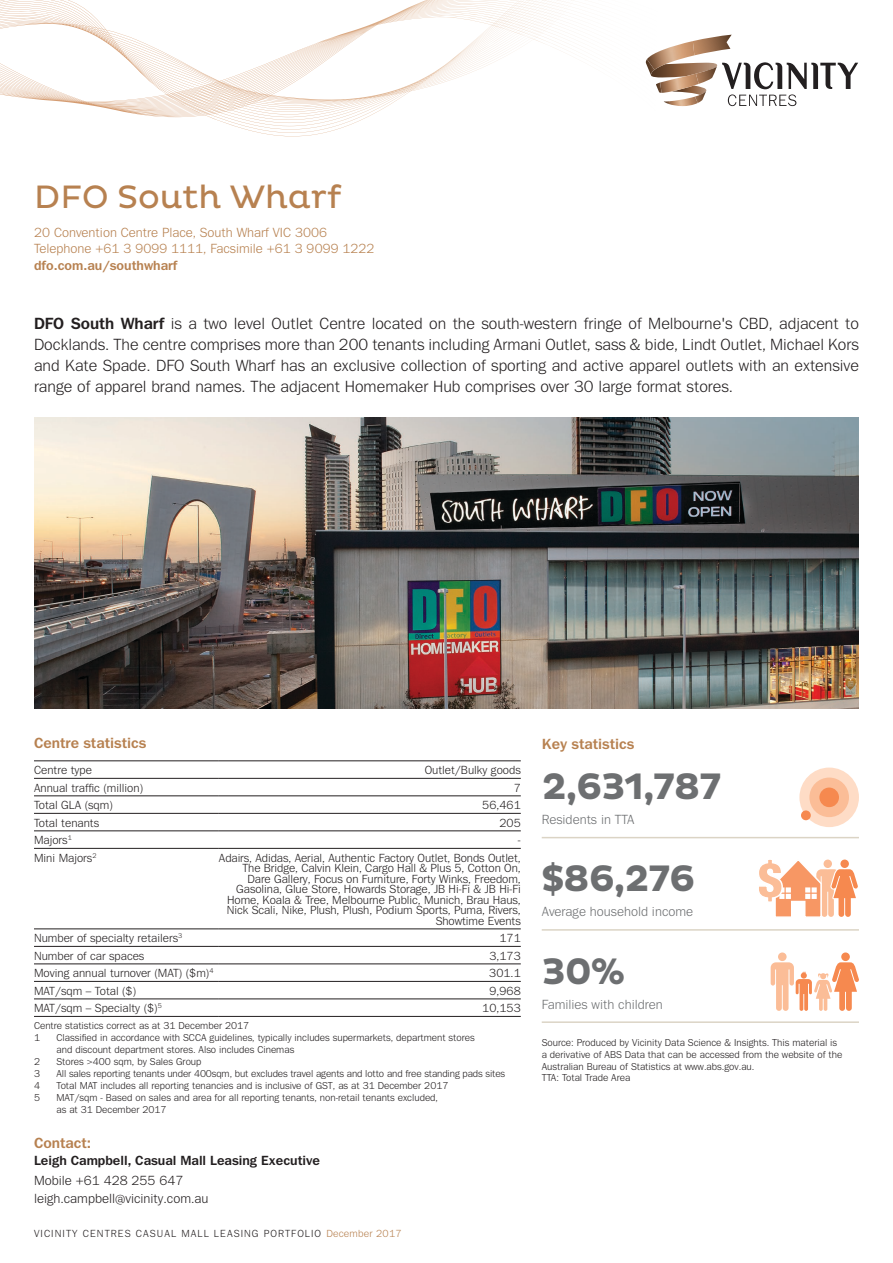
<style>
.page{position:relative;width:893px;height:1263px;background:#fff}
.page>*{position:absolute;margin:0;border:0;box-sizing:border-box;transform-origin:0 0}
.t1{font:700 37.5px "Pluto";letter-spacing:-.03em;color:#6d6f71}
.t2{font:33px "Pluto";color:#b78150}
.t3{font:16.5px/21px "Tee Franklin";color:#231f20;text-align:justify}
.t4{font:700 15px "Tee Franklin";color:#b78150}
.t5{font:13.5px/16.5px "Tee Franklin";color:#b78150}
.t6{font:13.5px "Tee Franklin";color:#6d6f71}
.t7{font:13.5px/18px "Tee Franklin";color:#231f20}
.t8{font:700 13.5px "Tee Franklin";color:#231f20}
.t9{font:700 13.5px "Tee Franklin";color:#b78150}
.t10{font:12px/10.5px "Tee Franklin";letter-spacing:-.005em;color:#231f20;text-align:right}
.t11{font:10.5px "Tee Franklin";letter-spacing:.1em;color:#231f20}
.t12{font:10.2px/11.7px "Tee Franklin";color:#231f20}
.s1{font-weight:700}
.s2{color:#b78150}
</style>
<div class="page">
<svg style="left:468px;top:0;width:104px;height:74px"></svg>
<svg style="left:0;top:0;width:468px;height:102px"></svg>
<svg style="left:646px;top:35px;width:212px;height:72px"></svg>
<img style="left:34px;top:418px;width:825px;height:290px">
<hr style="left:542px;top:837px;width:317px;height:1px;background:#dbd4c5">
<hr style="left:542px;top:929px;width:317px;height:2px;background:#dbd4c5">
<hr style="left:542px;top:1021px;width:317px;height:2px;background:#dbd4c5">
<div style="left:799px;top:767px;width:60px;height:60px;background:#fedcc6;border-radius:50%"></div>
<div style="left:809px;top:777px;width:40px;height:40px;background:#fbbd97;border-radius:50%"></div>
<div style="left:819px;top:787px;width:20px;height:20px;background:#f6894f;border-radius:50%"></div>
<div style="left:801px;top:810px;width:10px;height:10px;background:#f6894f;border-radius:50%"></div>
<div style="left:778px;top:952px;width:9px;height:9px;background:#fbbd97;border-radius:50%"></div>
<div style="left:841px;top:952px;width:9px;height:9px;background:#f6894f;border-radius:50%"></div>
<svg style="left:771px;top:962px;width:88px;height:49px"></svg>
<svg style="left:759px;top:859px;width:99px;height:58px"></svg>
<hr style="left:219px;top:760px;width:302px;height:1px;background:#231f20">
<hr style="left:219px;top:778px;width:302px;height:1px;background:#231f20">
<hr style="left:219px;top:795px;width:302px;height:1px;background:#231f20">
<hr style="left:219px;top:813px;width:302px;height:1px;background:#231f20">
<hr style="left:219px;top:831px;width:302px;height:1px;background:#231f20">
<hr style="left:219px;top:848px;width:302px;height:1px;background:#231f20">
<hr style="left:219px;top:929px;width:302px;height:1px;background:#231f20">
<hr style="left:219px;top:946px;width:302px;height:1px;background:#231f20">
<hr style="left:219px;top:964px;width:302px;height:1px;background:#231f20">
<hr style="left:219px;top:981px;width:302px;height:1px;background:#231f20">
<hr style="left:219px;top:999px;width:302px;height:1px;background:#231f20">
<hr style="left:219px;top:1016px;width:302px;height:1px;background:#231f20">
<hr style="left:34px;top:760px;width:185px;height:1px;background:#231f20">
<hr style="left:34px;top:778px;width:185px;height:1px;background:#231f20">
<hr style="left:34px;top:795px;width:185px;height:1px;background:#231f20">
<hr style="left:34px;top:813px;width:185px;height:1px;background:#231f20">
<hr style="left:34px;top:831px;width:185px;height:1px;background:#231f20">
<hr style="left:34px;top:848px;width:185px;height:1px;background:#231f20">
<hr style="left:34px;top:929px;width:185px;height:1px;background:#231f20">
<hr style="left:34px;top:946px;width:185px;height:1px;background:#231f20">
<hr style="left:34px;top:964px;width:185px;height:1px;background:#231f20">
<hr style="left:34px;top:981px;width:185px;height:1px;background:#231f20">
<hr style="left:34px;top:999px;width:185px;height:1px;background:#231f20">
<hr style="left:34px;top:1016px;width:185px;height:1px;background:#231f20">
<h2 class="t2" style="left:34px;top:178px;width:309px">DFO South Wharf</h2>
<h3 class="t5" style="left:34px;top:224px;width:342px">20 Convention Centre Place, South Wharf VIC 3006<br>Telephone +61 3 9099 1111, Facsimile +61 3 9099 1222</h3>
<h3 class="t9" style="left:34px;top:257px;width:145px">dfo.com.au/southwharf</h3>
<p class="t3" style="left:34px;top:313px;width:826px"><span class="s1">DFO South Wharf</span> is a two level Outlet Centre located on the south-western fringe of Melbourne's CBD, adjacent to Docklands. The centre comprises more than 200 tenants including Armani Outlet, sass &amp; bide, Lindt Outlet, Michael Kors and Kate Spade. DFO South Wharf has an exclusive collection of sporting and active apparel outlets with an extensive range of apparel brand names. The adjacent Homemaker Hub comprises over 30 large format stores.</p>
<h3 class="t4" style="left:34px;top:734px;width:114px">Centre statistics</h3>
<p class="t10" style="left:34px;top:765px;width:59px">Centre type</p>
<p class="t10" style="left:425px;top:765px;width:98px">Outlet/Bulky goods</p>
<p class="t10" style="left:34px;top:782px;width:111px">Annual traffic (million)</p>
<p class="t10" style="left:514px;top:782px;width:9px">7</p>
<p class="t10" style="left:34px;top:800px;width:80px">Total GLA (sqm)</p>
<p class="t10" style="left:482px;top:800px;width:40px">56,461</p>
<p class="t10" style="left:34px;top:817px;width:67px">Total tenants</p>
<p class="t10" style="left:499px;top:817px;width:23px">205</p>
<p class="t10" style="left:34px;top:835px;width:39px">Majors<sup>1</sup></p>
<p class="t10" style="left:518px;top:835px;width:4px">-</p>
<p class="t10" style="left:34px;top:852px;width:64px">Mini Majors<sup>2</sup></p>
<p class="t10" style="left:219px;top:852px;width:303px">Adairs, Adidas, Aerial, Authentic Factory Outlet, Bonds Outlet, The Bridge, Calvin Klein, Cargo Hall &amp; Plus 5, Cotton On, Dare Gallery, Focus on Furniture, Forty Winks, Freedom, Gasolina, Glue Store, Howards Storage, JB Hi-Fi &amp; JB Hi-Fi Home, Koala &amp; Tree, Melbourne Public, Munich, Brau Haus, Nick Scali, Nike, Plush, Plush, Podium Sports, Puma, Rivers, Showtime Events</p>
<p class="t10" style="left:34px;top:933px;width:150px">Number of specialty retailers<sup>3</sup></p>
<p class="t10" style="left:499px;top:933px;width:23px">171</p>
<p class="t10" style="left:34px;top:950px;width:112px">Number of car spaces</p>
<p class="t10" style="left:489px;top:950px;width:33px">3,173</p>
<p class="t10" style="left:34px;top:968px;width:181px">Moving annual turnover (MAT) ($m)<sup>4</sup></p>
<p class="t10" style="left:489px;top:968px;width:33px">301.1</p>
<p class="t10" style="left:34px;top:985px;width:104px">MAT/sqm – Total ($)</p>
<p class="t10" style="left:489px;top:985px;width:33px">9,968</p>
<p class="t10" style="left:34px;top:1003px;width:129px">MAT/sqm – Specialty ($)<sup>5</sup></p>
<p class="t10" style="left:482px;top:1003px;width:40px">10,153</p>
<p class="t12" style="left:34px;top:1020px;width:217px">Centre statistics correct as at 31 December 2017<br>1</p>
<p class="t12" style="left:57px;top:1032px;width:420px">Classified in accordance with SCCA guidelines, typically includes supermarkets, department stores and discount department stores. Also includes Cinemas</p>
<p class="t12" style="left:34px;top:1056px;width:8px">2</p>
<p class="t12" style="left:57px;top:1056px;width:146px">Stores &gt;400 sqm, by Sales Group</p>
<p class="t12" style="left:34px;top:1068px;width:8px">3</p>
<p class="t12" style="left:57px;top:1068px;width:450px">All sales reporting tenants under 400sqm, but excludes travel agents and lotto and free standing pads sites</p>
<p class="t12" style="left:34px;top:1080px;width:8px">4</p>
<p class="t12" style="left:57px;top:1080px;width:393px">Total MAT includes all reporting tenancies and is inclusive of GST, as at 31 December 2017</p>
<p class="t12" style="left:34px;top:1092px;width:8px">5</p>
<p class="t12" style="left:57px;top:1092px;width:383px">MAT/sqm - Based on sales and area for all reporting tenants, non-retail tenants excluded, as at 31 December 2017</p>
<h3 class="t4" style="left:34px;top:1133px;width:59px">Contact:</h3>
<h3 class="t8" style="left:34px;top:1153px;width:288px">Leigh Campbell, Casual Mall Leasing Executive</h3>
<h3 class="t7" style="left:34px;top:1172px;width:176px">Mobile +61 428 255 647 leigh.campbell@vicinity.com.au</h3>
<p class="t11" style="left:34px;top:1228px;width:369px">VICINITY CENTRES CASUAL MALL LEASING PORTFOLIO <span class="s2">December 2017</span></p>
<h3 class="t4" style="left:542px;top:735px;width:94px">Key statistics</h3>
<h1 class="t1" style="left:542px;top:765px;width:181px">2,631,787</h1>
<h3 class="t6" style="left:542px;top:812px;width:94px">Residents in TTA</h3>
<h1 class="t1" style="left:542px;top:857px;width:155px">$86,276</h1>
<h3 class="t6" style="left:542px;top:904px;width:153px">Average household income</h3>
<h1 class="t1" style="left:542px;top:949px;width:85px">30%</h1>
<h3 class="t6" style="left:542px;top:996px;width:123px">Families with children</h3>
<p class="t12" style="left:542px;top:1037px;width:302px">Source: Produced by Vicinity Data Science &amp; Insights. This material is a derivative of ABS Data that can be accessed from the website of the Australian Bureau of Statistics at www.abs.gov.au.<br>TTA: Total Trade Area</p>
</div>
